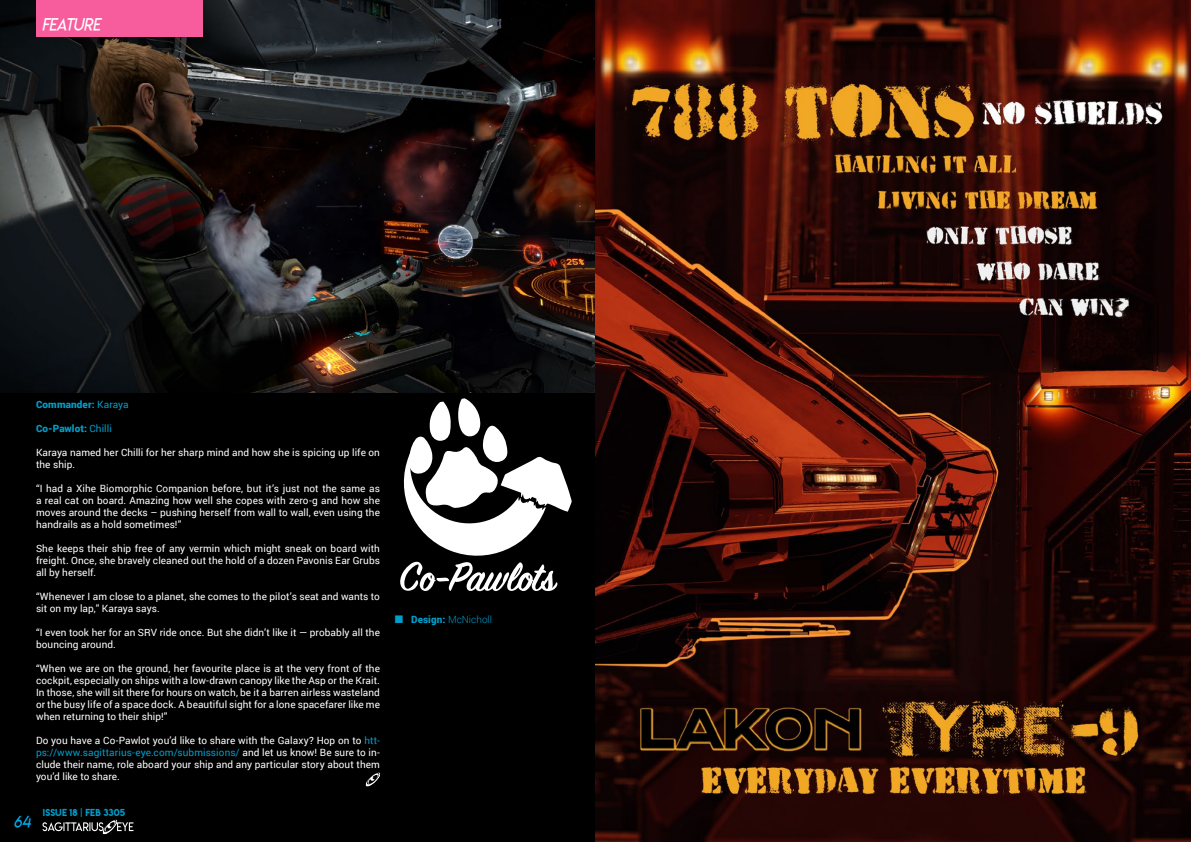
<style>
.page{position:relative;width:1191px;height:842px;background:#fff}
.page>*{position:absolute;margin:0;border:0;box-sizing:border-box;transform-origin:0 0}
.SAGi_runner{font:17px "Lemon Milklightitalic";letter-spacing:-.015em;color:#fff}
.t1{font:16px "Lemon Milklightitalic";color:#00aeef}
.SAGi_main_body{font:10px/12px "Roboto";letter-spacing:.005em;color:#fff;text-align:justify}
.SAGi_credit_text{font:900 10px "Roboto";letter-spacing:.01em;color:#009eca}
.t2{font:300 10px "Roboto";color:#009eca}
.t3{font:9px "Lemon Milk";letter-spacing:.01em;color:#009eca}
.s1{font-weight:400}
.s2{color:#009eca}
.s3{font-weight:900}
</style>
<div class="page">
<div style="left:0;top:0;width:595px;height:842px;background:#000"></div>
<svg style="left:365px;top:772px;width:15px;height:15px"></svg>
<svg style="left:400px;top:398px;width:171px;height:193px"></svg>
<img style="left:0;top:0;width:595px;height:393px">
<div style="left:36px;top:0;width:166px;height:36px;background:#f75d9c"></div>
<img style="left:595px;top:0;width:596px;height:842px">
<svg style="left:94px;top:819px;width:32px;height:16px"></svg>
<svg style="left:42px;top:822px;width:91px;height:9px"></svg>
<p class="SAGi_runner" style="left:42px;top:14px;width:60px">FEATURE</p>
<p class="SAGi_credit_text" style="left:36px;top:397px;width:94px">Commander: <span class="s1">Karaya</span></p>
<p class="SAGi_credit_text" style="left:36px;top:421px;width:77px">Co-Pawlot: <span class="s1">Chilli</span></p>
<p class="SAGi_main_body" style="left:36px;top:446px;width:345px">Karaya named her Chilli for her sharp mind and how she is spicing up life on the ship.</p>
<p class="SAGi_main_body" style="left:36px;top:482px;width:345px">“I had a Xihe Biomorphic Companion before, but it’s just not the same as a real cat on board. Amazing how well she copes with zero-g and how she moves around the decks – pushing herself from wall to wall, even using the handrails as a hold sometimes!”</p>
<p class="SAGi_main_body" style="left:36px;top:542px;width:345px">She keeps their ship free of any vermin which might sneak on board with freight. Once, she bravely cleaned out the hold of a dozen Pavonis Ear Grubs all by herself.</p>
<p class="SAGi_main_body" style="left:36px;top:590px;width:345px">“Whenever I am close to a planet, she comes to the pilot’s seat and wants to sit on my lap,” Karaya says.</p>
<p class="SAGi_main_body" style="left:36px;top:626px;width:345px">“I even took her for an SRV ride once. But she didn’t like it — probably all the bouncing around.</p>
<p class="SAGi_main_body" style="left:36px;top:662px;width:345px">“When we are on the ground, her favourite place is at the very front of the cockpit, especially on ships with a low-drawn canopy like the Asp or the Krait.<br>In those, she will sit there for hours on watch, be it a barren airless wasteland or the busy life of a space dock. A beautiful sight for a lone spacefarer like me when returning to their ship!”</p>
<p class="SAGi_main_body" style="left:36px;top:734px;width:345px">Do you have a Co-Pawlot you’d like to share with the Galaxy? Hop on to <span class="s2">htt&shy;ps://www.sagittarius-eye.com/submissions/</span> and let us know! Be sure to in&shy;clude their name, role aboard your ship and any particular story about them you’d like to share.</p>
<h2 class="t1" style="left:14px;top:812px;width:18px">64</h2>
<p class="t3" style="left:43px;top:806px;width:84px">ISSUE 18 | FEB 3305</p>
<p class="t2" style="left:411px;top:612px;width:82px"><span class="s3">Design:</span> McNicholl</p>
</div>
